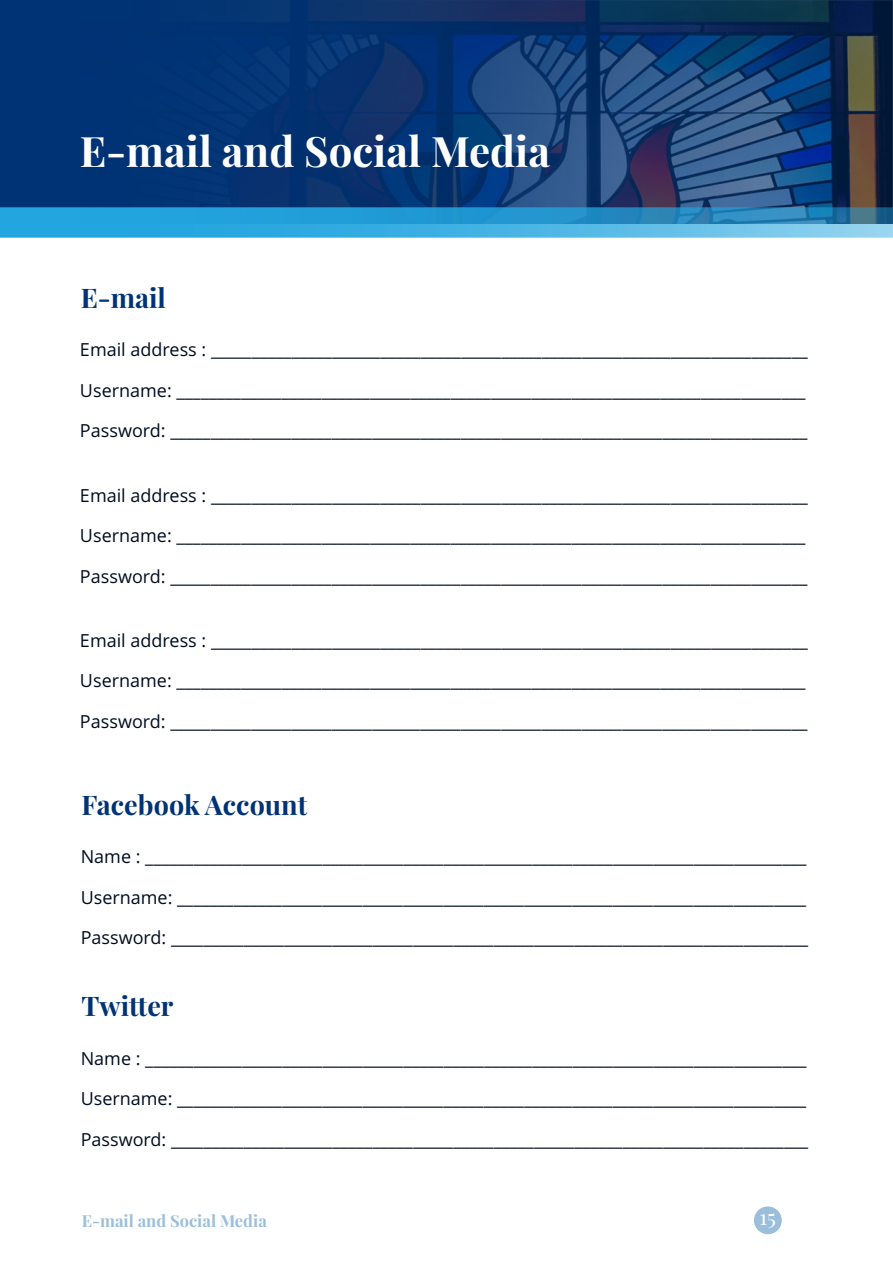
<style>
.page{position:relative;width:893px;height:1263px;background:#fff}
.page>*{position:absolute;margin:0;border:0;box-sizing:border-box;transform-origin:0 0}
.t1{font:700 42px "Playfair Display";color:#fff}
.t2{font:700 27px "Playfair Display";color:#003375}
.t3{font:21.15px "Playfair Display";color:#fff}
.t4{font:18px "Open Sans";color:#000d20}
.t5{font:700 16.5px "Playfair Display";color:#9bbeda}
</style>
<div class="page">
<svg style="left:0;top:0;width:893px;height:207px;background:#0f3970"></svg>
<svg style="left:0;top:207px;width:893px;height:30px;background:#34a0d4"></svg>
<div style="left:754px;top:1206px;width:28px;height:28px;background:#9bbeda;border:1px solid #9bbeda;border-radius:50%"></div>
<h1 class="t1" style="left:80px;top:121px;width:472px">E-mail and Social Media</h1>
<h2 class="t2" style="left:81px;top:279px;width:87px">E-mail</h2>
<p class="t4" style="left:80px;top:343px;width:729px">Email address : __________________________________________________________________________</p>
<p class="t4" style="left:80px;top:383px;width:727px">Username: ______________________________________________________________________________</p>
<p class="t4" style="left:80px;top:424px;width:729px">Password: _______________________________________________________________________________</p>
<p class="t4" style="left:80px;top:488px;width:729px">Email address : __________________________________________________________________________</p>
<p class="t4" style="left:80px;top:528px;width:727px">Username: ______________________________________________________________________________</p>
<p class="t4" style="left:80px;top:569px;width:729px">Password: _______________________________________________________________________________</p>
<p class="t4" style="left:80px;top:633px;width:729px">Email address : __________________________________________________________________________</p>
<p class="t4" style="left:80px;top:674px;width:727px">Username: ______________________________________________________________________________</p>
<p class="t4" style="left:80px;top:714px;width:729px">Password: _______________________________________________________________________________</p>
<h2 class="t2" style="left:81px;top:785px;width:227px">Facebook Account</h2>
<p class="t4" style="left:81px;top:849px;width:727px">Name : __________________________________________________________________________________</p>
<p class="t4" style="left:81px;top:890px;width:727px">Username: ______________________________________________________________________________</p>
<p class="t4" style="left:81px;top:930px;width:729px">Password: _______________________________________________________________________________</p>
<h2 class="t2" style="left:81px;top:987px;width:94px">Twitter</h2>
<p class="t4" style="left:81px;top:1051px;width:727px">Name : __________________________________________________________________________________</p>
<p class="t4" style="left:81px;top:1091px;width:727px">Username: ______________________________________________________________________________</p>
<p class="t4" style="left:81px;top:1132px;width:729px">Password: _______________________________________________________________________________</p>
<p class="t5" style="left:82px;top:1209px;width:187px">E-mail and Social Media</p>
<p class="t3" style="left:759px;top:1202px;width:18px">15</p>
</div>
